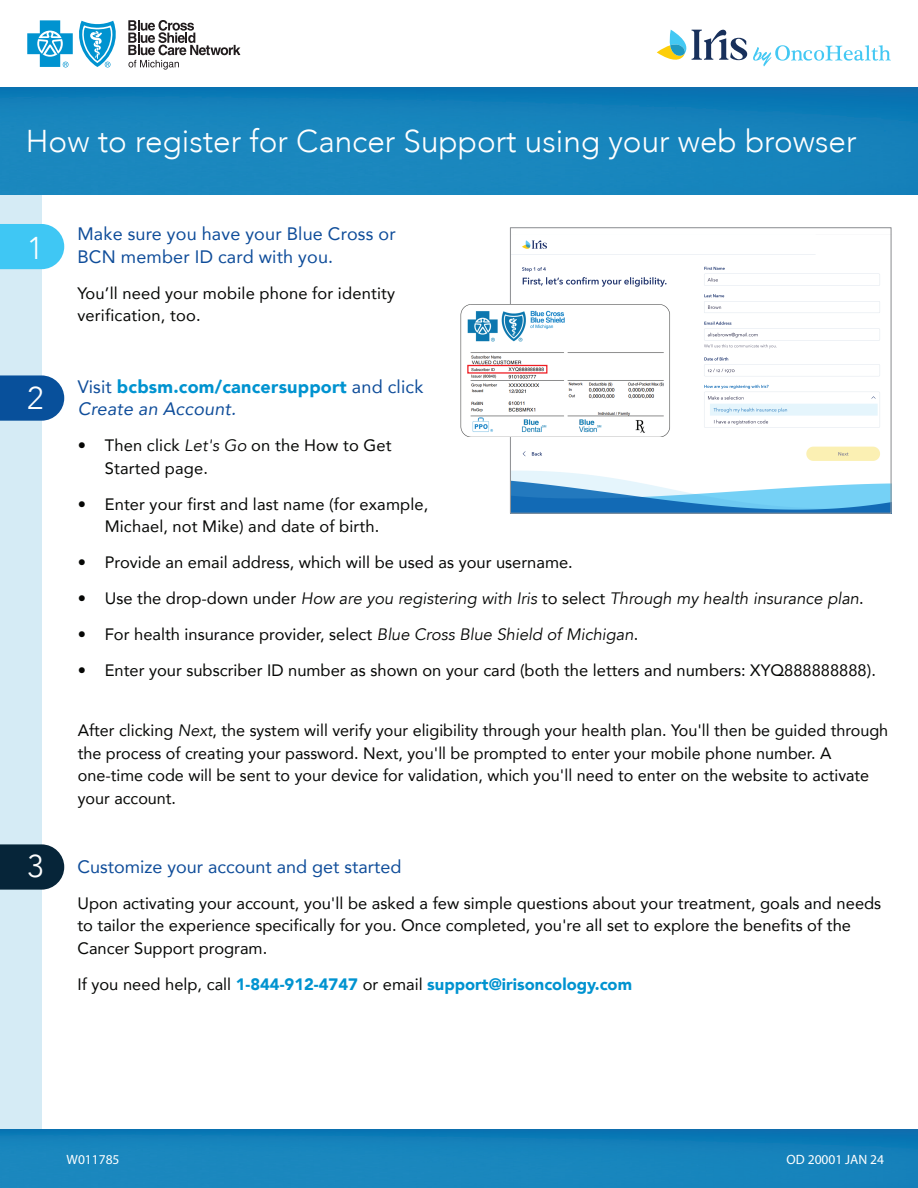
<style>
.page{position:relative;width:918px;height:1188px;background:#fff}
.page>*{position:absolute;margin:0;border:0;box-sizing:border-box;transform-origin:0 0}
.t1{font:300 31.5px "Avenir";color:#fff}
.t2{font:18px/22.5px "Avenir";letter-spacing:.01em;color:#0f4d9a}
.t3{font:900 18px/22.5px "Avenir";letter-spacing:.01em;color:#0093d0}
.t4{font:16.5px/22.5px "Avenir";color:#060705}
.t5{font:italic 16.5px "Avenir";color:#060705}
.t6{font:900 16.5px "Avenir";color:#0093d0}
.t7{font:13.5px "Myriad Pro";color:#fff}
.s1{font-weight:400;color:#0f4d9a}
.s2{font-weight:400;font-style:italic;color:#0f4d9a}
.s3{font-style:italic}
.s4{font-style:normal}
.s5{font-weight:400;color:#060705}
</style>
<div class="page">
<img style="left:512px;top:240px;width:378px;height:272px">
<div style="left:510px;top:227px;width:382px;height:287px;border:1px solid #939598"></div>
<div style="left:0;top:195px;width:42px;height:988px;background:#d5ebf5"></div>
<img style="left:0;top:88px;width:918px;height:106px">
<svg style="left:128px;top:20px;width:112px;height:50px"></svg>
<svg style="left:27px;top:20px;width:89px;height:47px"></svg>
<svg style="left:657px;top:30px;width:90px;height:31px"></svg>
<svg style="left:753px;top:45px;width:138px;height:21px"></svg>
<svg style="left:0;top:844px;width:64px;height:46px;background:#1b384a"></svg>
<img style="left:0;top:1130px;width:918px;height:58px">
<svg style="left:0;top:224px;width:64px;height:45px;background:#4ccbf4"></svg>
<svg style="left:0;top:375px;width:64px;height:46px;background:#1d5fa3"></svg>
<img style="left:460px;top:304px;width:214px;height:133px">
<div style="left:467px;top:365px;width:80px;height:9px;border:1px solid #ee1d23"></div>
<h1 class="t1" style="left:26px;top:122px;width:832px">How to register for Cancer Support using your web browser</h1>
<h1 class="t1" style="left:27px;top:229px;width:18px">1</h1>
<h1 class="t1" style="left:27px;top:379px;width:18px">2</h1>
<h1 class="t1" style="left:27px;top:848px;width:18px">3</h1>
<p class="t2" style="left:77px;top:222px;width:320px">Make sure you have your Blue Cross or<br>BCN member ID card with you.</p>
<p class="t4" style="left:77px;top:281px;width:319px">You’ll need your mobile phone for identity verification, too.</p>
<p class="t3" style="left:78px;top:375px;width:347px"><span class="s1">Visit</span> bcbsm.com/cancersupport <span class="s1">and click<br></span><span class="s2">Create an Account.</span></p>
<p class="t4" style="left:105px;top:434px;width:288px;text-indent:-27px">• Then click <span class="s3">Let's Go</span> on the How to Get<br>Started page.</p>
<p class="t4" style="left:105px;top:492px;width:325px;text-indent:-27px">• Enter your first and last name (for example,<br>Michael, not Mike) and date of birth.</p>
<p class="t4" style="left:78px;top:551px;width:497px">• Provide an email address, which will be used as your username.</p>
<p class="t5" style="left:78px;top:589px;width:787px"><span class="s4">• Use the drop-down under</span> How are you registering with Iris <span class="s4">to select</span> Through my health insurance plan<span class="s4">.</span></p>
<p class="t4" style="left:78px;top:623px;width:562px">• For health insurance provider, select <span class="s3">Blue Cross Blue Shield of Michigan</span>.</p>
<p class="t4" style="left:78px;top:659px;width:800px">• Enter your subscriber ID number as shown on your card (both the letters and numbers: XYQ888888888).</p>
<p class="t4" style="left:78px;top:719px;width:812px">After clicking <span class="s3">Next</span>, the system will verify your eligibility through your health plan. You'll then be guided through the process of creating your password. Next, you'll be prompted to enter your mobile phone number. A one-time code will be sent to your device for validation, which you'll need to enter on the website to activate your account.</p>
<p class="t2" style="left:77px;top:855px;width:326px">Customize your account and get started</p>
<p class="t4" style="left:77px;top:892px;width:805px">Upon activating your account, you'll be asked a few simple questions about your treatment, goals and needs to tailor the experience specifically for you. Once completed, you're all set to explore the benefits of the<br>Cancer Support program.</p>
<p class="t6" style="left:77px;top:970px;width:556px"><span class="s5">If you need help, call</span> 1-844-912-4747 <span class="s5">or email</span> support@irisoncology.com</p>
<p class="t7" style="left:67px;top:1152px;width:54px">W011785</p>
<p class="t7" style="left:787px;top:1152px;width:99px">OD 20001 JAN 24</p>
</div>
